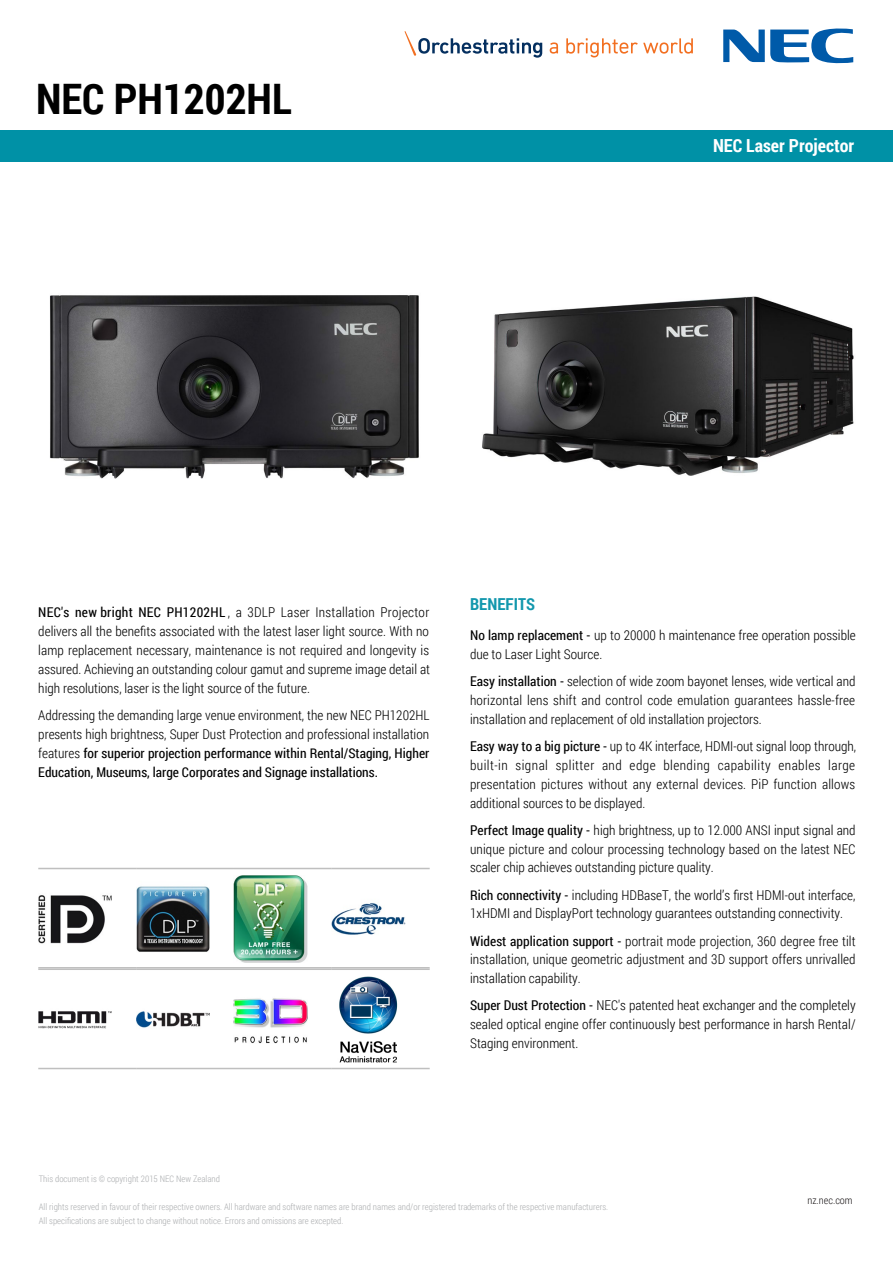
<style>
.page{position:relative;width:893px;height:1262px;background:#fff}
.page>*{position:absolute;margin:0;border:0;box-sizing:border-box;transform-origin:0 0}
.t1{font:700 42px "Roboto Condensed";color:#000}
.t2{font:700 18px "Roboto Condensed";color:#fff}
.t3{font:700 16.5px "Roboto Condensed";color:#1297ad}
.t4{font:300 13.5px/18.9px "Roboto Condensed";color:#000;text-align:justify}
.t5{font:300 10.5px "Roboto Condensed";color:#231f20}
.t6{font:300 9px/13.8px "Roboto Condensed";color:#adafb1}
.s1{font-weight:400}
</style>
<div class="page">
<div style="left:0;top:130px;width:892px;height:32px;background:#0091a6"></div>
<img style="left:50px;top:295px;width:369px;height:184px">
<hr style="left:38px;top:867px;width:98px;height:2px;background:#bfbfbf">
<hr style="left:38px;top:967px;width:98px;height:1px;background:#bfbfbf">
<img style="left:38px;top:895px;width:74px;height:49px">
<hr style="left:136px;top:867px;width:98px;height:2px;background:#bfbfbf">
<hr style="left:136px;top:967px;width:98px;height:1px;background:#bfbfbf">
<img style="left:136px;top:886px;width:74px;height:66px">
<hr style="left:234px;top:867px;width:98px;height:2px;background:#bfbfbf">
<hr style="left:234px;top:967px;width:98px;height:1px;background:#bfbfbf">
<img style="left:234px;top:875px;width:73px;height:87px">
<hr style="left:332px;top:867px;width:97px;height:2px;background:#bfbfbf">
<hr style="left:332px;top:967px;width:97px;height:1px;background:#bfbfbf">
<img style="left:332px;top:903px;width:73px;height:32px">
<hr style="left:38px;top:968px;width:98px;height:2px;background:#bfbfbf">
<hr style="left:38px;top:1067px;width:98px;height:2px;background:#bfbfbf">
<img style="left:38px;top:1011px;width:74px;height:18px">
<hr style="left:136px;top:968px;width:98px;height:2px;background:#bfbfbf">
<hr style="left:136px;top:1067px;width:98px;height:2px;background:#bfbfbf">
<img style="left:136px;top:1011px;width:74px;height:17px">
<hr style="left:234px;top:968px;width:98px;height:2px;background:#bfbfbf">
<hr style="left:234px;top:1067px;width:98px;height:2px;background:#bfbfbf">
<img style="left:234px;top:998px;width:73px;height:46px">
<hr style="left:332px;top:968px;width:97px;height:2px;background:#bfbfbf">
<hr style="left:332px;top:1067px;width:97px;height:2px;background:#bfbfbf">
<img style="left:339px;top:976px;width:59px;height:86px">
<img style="left:482px;top:296px;width:372px;height:180px">
<svg style="left:549px;top:42px;width:9px;height:12px"></svg>
<svg style="left:566px;top:38px;width:71px;height:19px"></svg>
<svg style="left:643px;top:38px;width:50px;height:16px"></svg>
<svg style="left:404px;top:31px;width:138px;height:27px"></svg>
<svg style="left:723px;top:30px;width:41px;height:32px"></svg>
<svg style="left:770px;top:28px;width:83px;height:35px"></svg>
<h1 class="t1" style="left:36px;top:69px;width:257px">NEC PH1202HL</h1>
<h2 class="t2" style="left:713px;top:133px;width:143px">NEC Laser Projector</h2>
<p class="t4" style="left:38px;top:602px;width:393px"><span class="s1">NEC's new bright NEC PH1202HL</span> , a 3DLP Laser Installation Projector delivers all the benefits associated with the latest laser light source. With no lamp replacement necessary, maintenance is not required and longevity is assured. Achieving an outstanding colour gamut and supreme image detail at high resolutions, laser is the light source of the future.</p>
<p class="t4" style="left:38px;top:705px;width:393px">Addressing the demanding large venue environment, the new NEC PH1202HL presents high brightness, Super Dust Protection and professional installation features <span class="s1">for superior projection performance within Rental/Staging, Higher Education, Museums, large Corporates and Signage installations.</span></p>
<p class="t3" style="left:470px;top:592px;width:66px">BENEFITS</p>
<p class="t4" style="left:470px;top:625px;width:387px"><span class="s1">No lamp replacement -</span> up to 20000 h maintenance free operation possible due to Laser Light Source.</p>
<p class="t4" style="left:470px;top:671px;width:387px"><span class="s1">Easy installation -</span> selection of wide zoom bayonet lenses, wide vertical and horizontal lens shift and control code emulation guarantees hassle-free installation and replacement of old installation projectors.</p>
<p class="t4" style="left:470px;top:736px;width:387px"><span class="s1">Easy way to a big picture -</span> up to 4K interface, HDMI-out signal loop through, built-in signal splitter and edge blending capability enables large presentation pictures without any external devices. PiP function allows additional sources to be displayed.</p>
<p class="t4" style="left:470px;top:820px;width:387px"><span class="s1">Perfect Image quality -</span> high brightness, up to 12.000 ANSI input signal and unique picture and colour processing technology based on the latest NEC scaler chip achieves outstanding picture quality.</p>
<p class="t4" style="left:470px;top:885px;width:387px"><span class="s1">Rich connectivity -</span> including HDBaseT, the world’s first HDMI-out interface,<br>1xHDMI and DisplayPort technology guarantees outstanding connectivity.</p>
<p class="t4" style="left:470px;top:931px;width:387px"><span class="s1">Widest application support -</span> portrait mode projection, 360 degree free tilt installation, unique geometric adjustment and 3D support offers unrivalled installation capability.</p>
<p class="t4" style="left:470px;top:995px;width:387px"><span class="s1">Super Dust Protection -</span> NEC's patented heat exchanger and the completely sealed optical engine offer continuously best performance in harsh Rental/ Staging environment.</p>
<p class="t6" style="left:39px;top:1172px;width:183px">This document is © copyright 2015 NEC New Zealand</p>
<p class="t6" style="left:39px;top:1199px;width:570px">All rights reserved in favour of their respective owners. All hardware and software names are brand names and/or registered trademarks of the respective manufacturers.<br>All specifications are subject to change without notice. Errors and omissions are excepted.</p>
<p class="t5" style="left:807px;top:1192px;width:47px">nz.nec.com</p>
</div>
